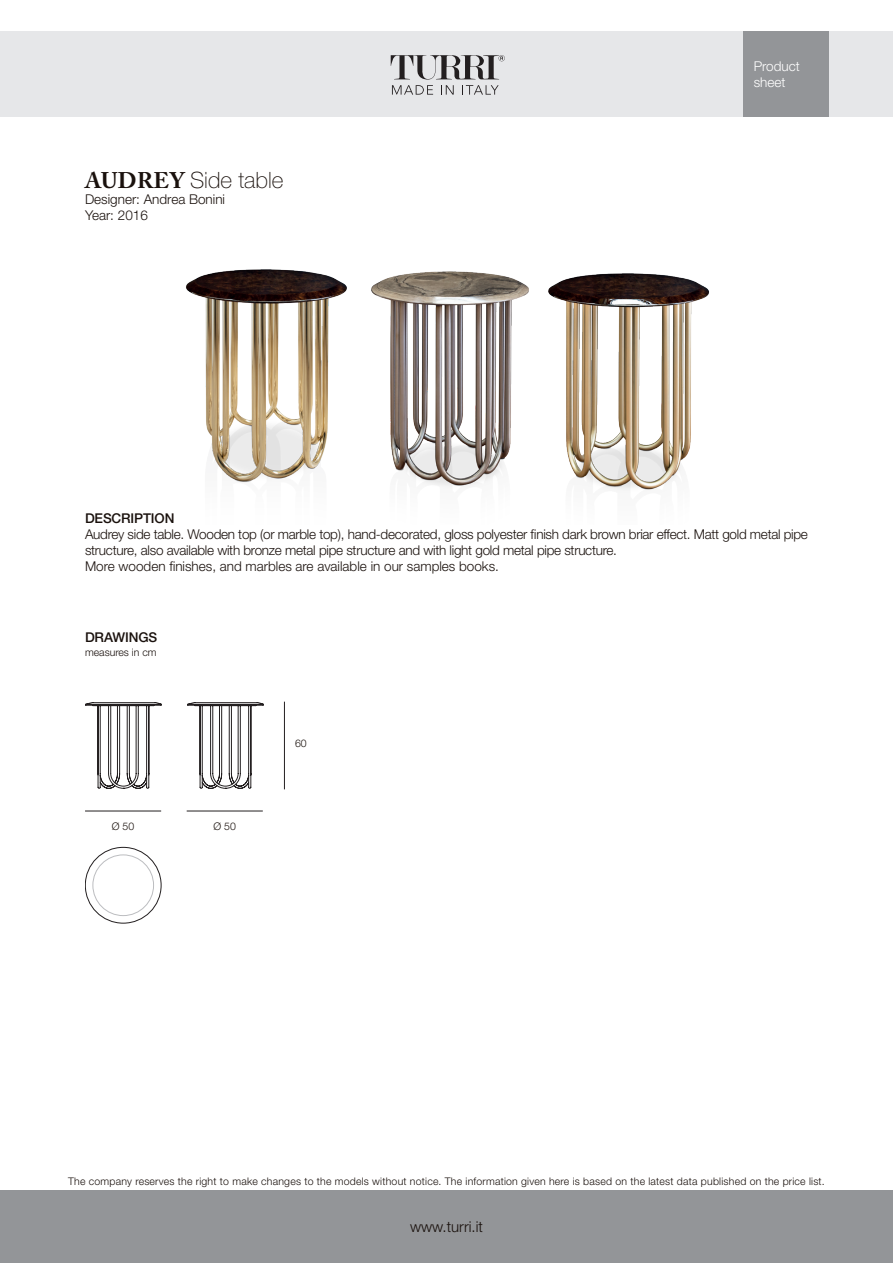
<style>
.page{position:relative;width:893px;height:1263px;background:#fff}
.page>*{position:absolute;margin:0;border:0;box-sizing:border-box;transform-origin:0 0}
.t1{font:100 22.5px "Helvetica Neue";color:#1a110d}
.t2{font:300 15px "Helvetica Neue";color:#1a110d}
.t3{font:300 13.5px/16.2px "Helvetica Neue";letter-spacing:-.02em;color:#1a110d}
.t4{font:300 13.5px "Helvetica Neue";color:#1a110d}
.t5{font:500 13.5px "Helvetica Neue";letter-spacing:-.01em;color:#1a110d}
.t6{font:300 13.5px/16.2px "Helvetica Neue";color:#fff}
.t7{font:300 10.5px "Helvetica Neue";letter-spacing:.02em;color:#1a110d}
.t8{font:300 10.5px "Helvetica Neue";color:#1a110d}
.s1{font-family:"Adobe Caslon Pro";font-weight:700}
</style>
<div class="page">
<div style="left:0;top:32px;width:893px;height:85px;background:#e6e7e9"></div>
<div style="left:0;top:1191px;width:893px;height:72px;background:#939598"></div>
<div style="left:743px;top:32px;width:85px;height:85px;background:#939598"></div>
<svg style="left:391px;top:55px;width:114px;height:40px"></svg>
<img style="left:186px;top:269px;width:161px;height:214px">
<img style="left:371px;top:271px;width:158px;height:216px">
<img style="left:548px;top:273px;width:161px;height:218px">
<svg style="left:85px;top:702px;width:77px;height:87px"></svg>
<svg style="left:85px;top:846px;width:77px;height:77px"></svg>
<div style="left:93px;top:855px;width:61px;height:61px;border:1px solid #bcbdc0;border-radius:50%"></div>
<svg style="left:187px;top:702px;width:76px;height:87px"></svg>
<hr style="left:85px;top:811px;width:76px;height:1px;background:#231f20">
<hr style="left:187px;top:811px;width:76px;height:1px;background:#231f20">
<hr style="left:284px;top:702px;width:1px;height:87px;background:#231f20">
<p class="t1" style="left:85px;top:167px;width:200px"><span class="s1">AUDREY</span> Side table</p>
<p class="t4" style="left:85px;top:191px;width:142px">Designer: Andrea Bonini</p>
<p class="t4" style="left:85px;top:207px;width:64px">Year: 2016</p>
<p class="t6" style="left:754px;top:58px;width:48px">Product sheet</p>
<p class="t5" style="left:85px;top:510px;width:91px">DESCRIPTION</p>
<p class="t3" style="left:85px;top:526px;width:724px">Audrey side table. Wooden top (or marble top), hand-decorated, gloss polyester finish dark brown briar effect. Matt gold metal pipe structure, also available with bronze metal pipe structure and with light gold metal pipe structure.</p>
<p class="t4" style="left:85px;top:558px;width:415px">More wooden finishes, and marbles are available in our samples books.</p>
<p class="t5" style="left:85px;top:629px;width:74px">DRAWINGS</p>
<p class="t8" style="left:85px;top:645px;width:73px">measures in cm</p>
<p class="t7" style="left:112px;top:819px;width:24px">Ø 50</p>
<p class="t7" style="left:214px;top:819px;width:24px">Ø 50</p>
<p class="t7" style="left:295px;top:736px;width:13px">60</p>
<p class="t7" style="left:68px;top:1175px;width:758px">The company reserves the right to make changes to the models without notice. The information given here is based on the latest data published on the price list.</p>
<p class="t2" style="left:410px;top:1217px;width:74px">www.turri.it</p>
</div>
